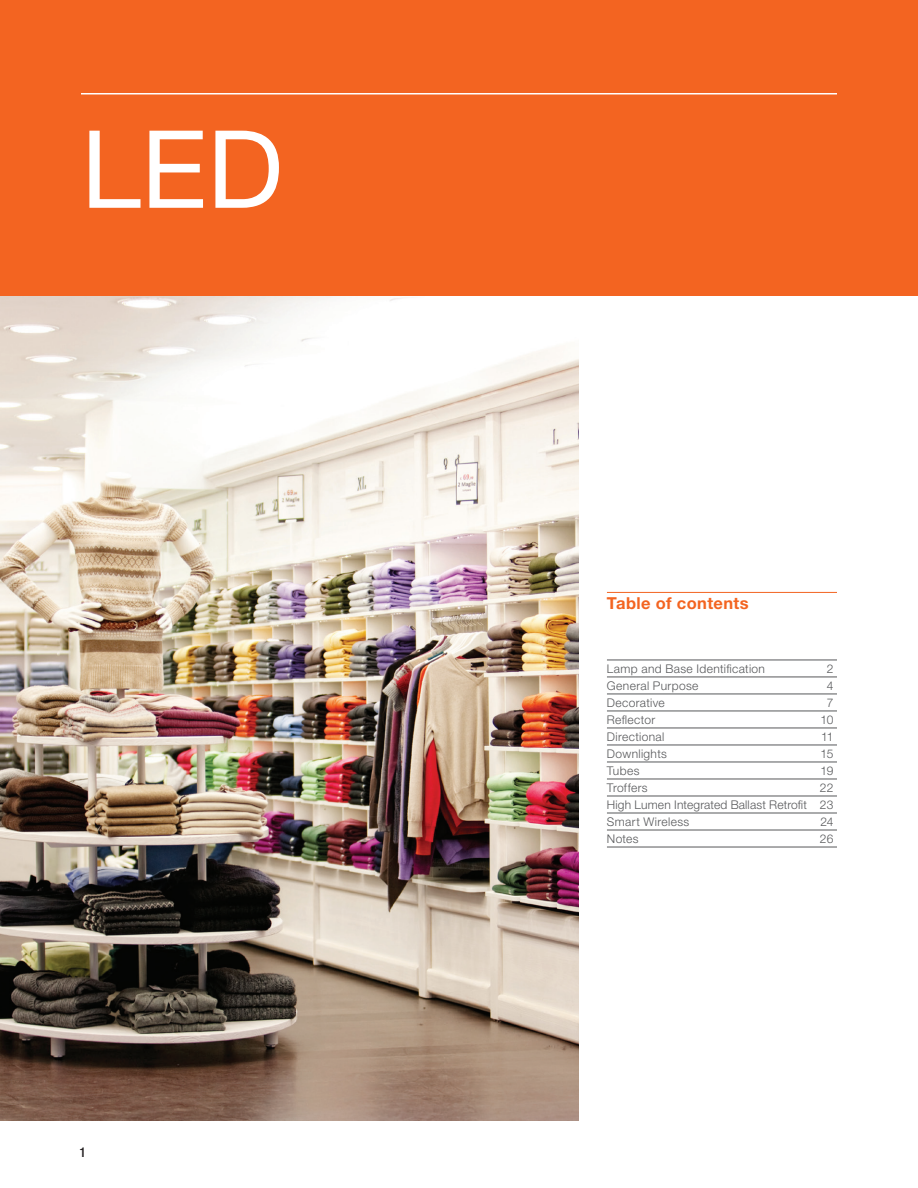
<style>
.page{position:relative;width:918px;height:1188px;background:#fff}
.page>*{position:absolute;margin:0;border:0;box-sizing:border-box;transform-origin:0 0}
.t1{font:108px "Helvetica Neue LT Pro";color:#fff}
.t2{font:700 16.5px "Helvetica Neue LT Pro";letter-spacing:.025em;color:#f36421}
.t3{font:500 condensed 13.5px "Helvetica Neue LT Pro";color:#231f20}
.t4{font:300 12px/17px "Helvetica Neue LT Pro";letter-spacing:.025em;color:#57585a;text-align:justify}
</style>
<div class="page">
<img style="left:0;top:296px;width:579px;height:824px">
<div style="left:0;top:0;width:918px;height:296px;background:#f36421"></div>
<hr style="left:607px;top:592px;width:230px;height:1px;background:#f36421">
<hr style="left:607px;top:660px;width:230px;height:1px;background:#57585a">
<hr style="left:607px;top:677px;width:230px;height:1px;background:#57585a">
<hr style="left:607px;top:694px;width:230px;height:1px;background:#57585a">
<hr style="left:607px;top:711px;width:230px;height:1px;background:#57585a">
<hr style="left:607px;top:728px;width:230px;height:1px;background:#57585a">
<hr style="left:607px;top:745px;width:230px;height:1px;background:#57585a">
<hr style="left:607px;top:762px;width:230px;height:1px;background:#57585a">
<hr style="left:607px;top:779px;width:230px;height:1px;background:#57585a">
<hr style="left:607px;top:796px;width:230px;height:1px;background:#57585a">
<hr style="left:607px;top:813px;width:230px;height:1px;background:#57585a">
<hr style="left:607px;top:830px;width:230px;height:1px;background:#57585a">
<hr style="left:607px;top:847px;width:230px;height:1px;background:#57585a">
<hr style="left:81px;top:93px;width:756px;height:1px;background:#fff">
<h1 class="t1" style="left:81px;top:105px;width:204px">LED</h1>
<p class="t3" style="left:79px;top:1144px;width:8px">1</p>
<h2 class="t2" style="left:607px;top:593px;width:143px">Table of contents</h2>
<p class="t4" style="left:607px;top:660px;width:160px">Lamp and Base Identification</p>
<p class="t4" style="left:827px;top:660px;width:8px">2</p>
<p class="t4" style="left:607px;top:677px;width:93px">General Purpose</p>
<p class="t4" style="left:827px;top:677px;width:8px">4</p>
<p class="t4" style="left:607px;top:694px;width:59px">Decorative</p>
<p class="t4" style="left:827px;top:694px;width:8px">7</p>
<p class="t4" style="left:607px;top:711px;width:50px">Reflector</p>
<p class="t4" style="left:820px;top:711px;width:14px">10</p>
<p class="t4" style="left:607px;top:728px;width:59px">Directional</p>
<p class="t4" style="left:821px;top:728px;width:14px">11</p>
<p class="t4" style="left:607px;top:745px;width:61px">Downlights</p>
<p class="t4" style="left:821px;top:745px;width:14px">15</p>
<p class="t4" style="left:607px;top:762px;width:34px">Tubes</p>
<p class="t4" style="left:821px;top:762px;width:14px">19</p>
<p class="t4" style="left:607px;top:779px;width:42px">Troffers</p>
<p class="t4" style="left:607px;top:779px;width:228px;text-indent:213px">22<br>High Lumen Integrated Ballast Retrofit 23<br>Smart Wireless</p>
<p class="t4" style="left:820px;top:813px;width:15px">24</p>
<p class="t4" style="left:607px;top:830px;width:33px">Notes</p>
<p class="t4" style="left:820px;top:830px;width:15px">26</p>
</div>
